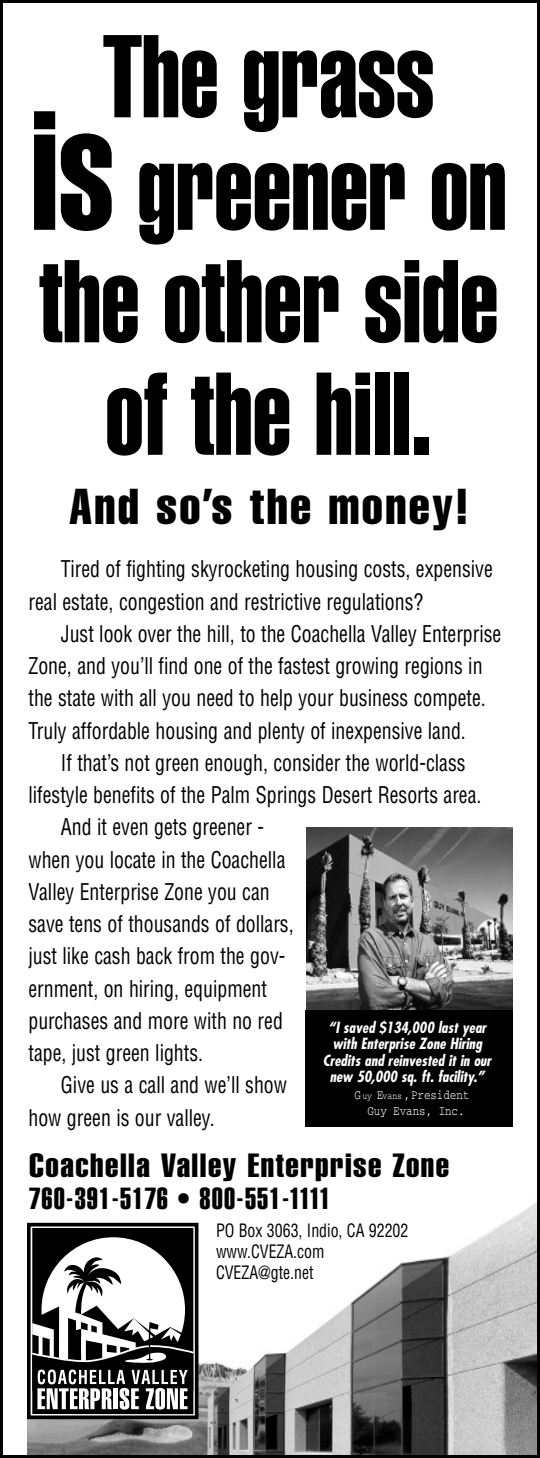
<style>
.page{position:relative;width:540px;height:1458px;background:#fff}
.page>*{position:absolute;margin:0;border:0;box-sizing:border-box;transform-origin:0 0}
.t1{font:115.5px/112.5px "Helvetica Extra Compressed";color:#000;text-align:center}
.t2{font:extra-condensed 49.5px "Helvetica";letter-spacing:.045em;color:#000}
.t3{font:33px "Helvetica Extra Compressed";letter-spacing:.035em;color:#000;scale:1.22 1}
.t4{font:30px "Helvetica Extra Compressed";letter-spacing:.035em;color:#000}
.t5{font:condensed 22.5px/32.2px "Helvetica";color:#000;scale:.88 1}
.t6{font:condensed 18px/21px "Helvetica";color:#000;scale:.88 1}
.t7{font:italic 700 condensed 15px/16.5px "Futura";color:#fff;text-align:center}
.t8{font:13.5px/16.5px "Courier";color:#fff;text-align:center;scale:.8 1}
.s1{font-size:166.5px}
.s2{font-size:10.2px}
</style>
<div class="page">
<img style="left:27px;top:1112px;width:509px;height:342px">
<img style="left:306px;top:828px;width:207px;height:182px">
<div style="left:306px;top:1010px;width:207px;height:117px;background:#000"></div>
<div style="left:0;top:0;width:540px;height:1458px;border:3px solid #000"></div>
<div style="left:27px;top:1223px;width:171px;height:196px;border:4px solid #000"></div>
<svg style="left:30px;top:1228px;width:165px;height:186px"></svg>
<h1 class="t1" style="left:31px;top:27px;width:478px">The grass<br><span class="s1">is</span> greener on the other side of the hill.</h1>
<h2 class="t2" style="left:69px;top:489px;width:401px">And so’s the money!</h2>
<p class="t5" style="left:29px;top:553px;width:529px;text-indent:32px">Tired of fighting skyrocketing housing costs, expensive real estate, congestion and restrictive regulations?</p>
<p class="t5" style="left:61px;top:618px;width:502px">Just look over the hill, to the Coachella Valley Enterprise</p>
<p class="t5" style="left:28px;top:650px;width:518px">Zone, and you’ll find one of the fastest growing regions in</p>
<p class="t5" style="left:28px;top:682px;width:521px">the state with all you need to help your business compete.</p>
<p class="t5" style="left:28px;top:715px;width:499px">Truly affordable housing and plenty of inexpensive land.</p>
<p class="t5" style="left:61px;top:747px;width:461px">If that’s not green enough, consider the world-class</p>
<p class="t5" style="left:28px;top:779px;width:516px">lifestyle benefits of the Palm Springs Desert Resorts area.</p>
<p class="t5" style="left:61px;top:811px;width:232px">And it even gets greener -</p>
<p class="t5" style="left:28px;top:844px;width:294px">when you locate in the Coachella</p>
<p class="t5" style="left:28px;top:876px;width:276px">Valley Enterprise Zone you can</p>
<p class="t5" style="left:28px;top:908px;width:303px">save tens of thousands of dollars,</p>
<p class="t5" style="left:28px;top:940px;width:293px">just like cash back from the gov-</p>
<p class="t5" style="left:28px;top:973px;width:272px">ernment, on hiring, equipment</p>
<p class="t5" style="left:28px;top:1005px;width:291px">purchases and more with no red</p>
<p class="t5" style="left:28px;top:1037px;width:200px">tape, just green lights.</p>
<p class="t5" style="left:61px;top:1069px;width:258px">Give us a call and we’ll show</p>
<p class="t5" style="left:28px;top:1102px;width:213px">how green is our valley.</p>
<p class="t7" style="left:323px;top:1020px;width:170px">“I saved $134,000 last year with Enterprise Zone Hiring<br>Credits and reinvested it in our new 50,000 sq. ft. facility.”</p>
<p class="t8" style="left:355px;top:1087px;width:145px">G <span class="s2">uy</span> E<span class="s2">vans</span> ,President<br>Guy Evans, Inc.</p>
<h3 class="t3" style="left:29px;top:1154px;width:346px">Coachella Valley Enterprise Zone</h3>
<h3 class="t4" style="left:29px;top:1188px;width:303px">760-391-5176 • 800-551-1111</h3>
<p class="t6" style="left:216px;top:1221px;width:220px">PO Box 3063, Indio, CA 92202 www.CVEZA.com<br>CVEZA@gte.net</p>
</div>
